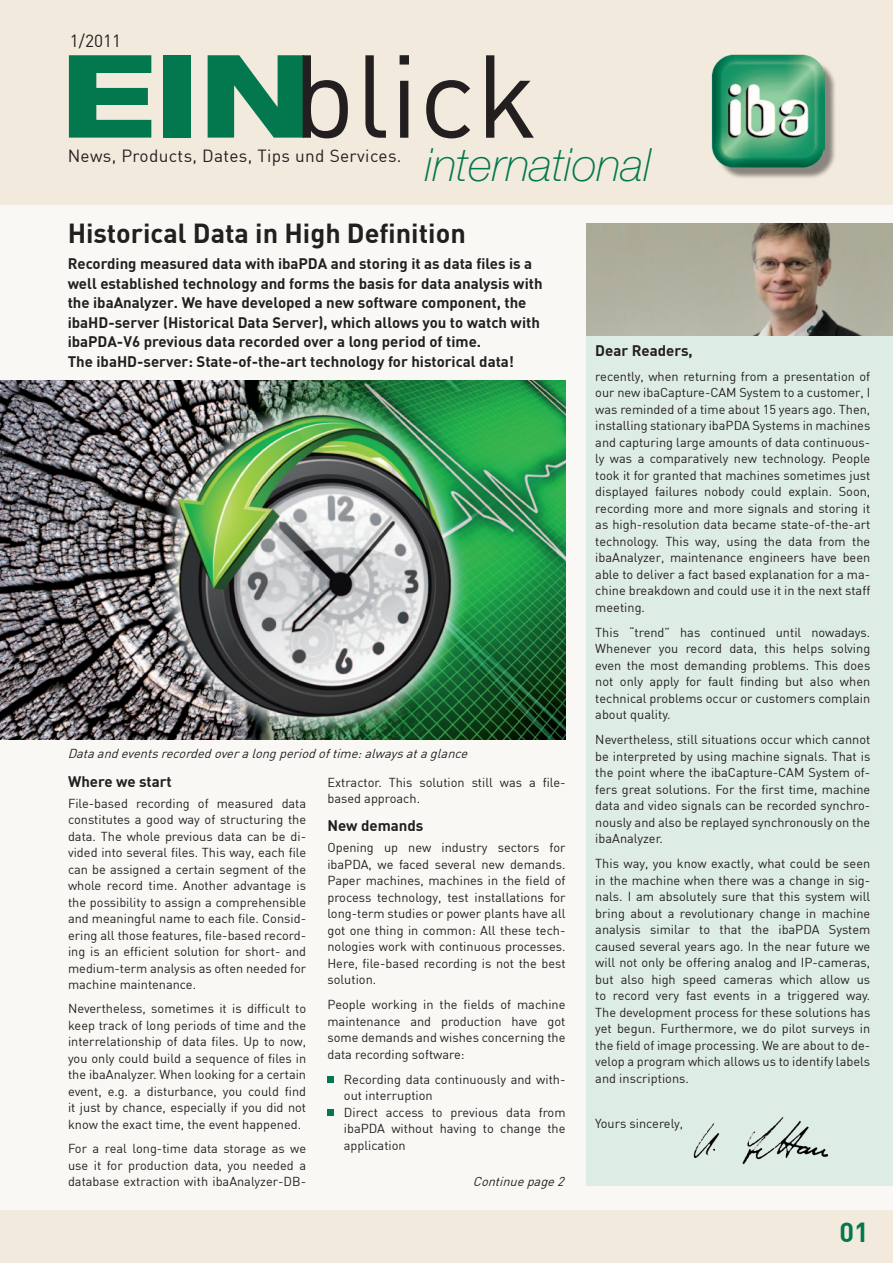
<style>
.page{position:relative;width:893px;height:1263px;background:#fff}
.page>*{position:absolute;margin:0;border:0;box-sizing:border-box;transform-origin:0 0}
.t1{font:115.65px "DIN";color:#231f20}
.t2{font:800 expanded 115.35px "Helvetica Neue LT Pro";color:#03774e}
.t3{font:italic 100 45.9px "Helvetica Neue LT Pro";color:#03774e}
.t4{font:700 27px "DIN";color:#231f20}
.t5{font:700 27px "DIN";color:#03774e}
.t6{font:17.25px "DIN";letter-spacing:.02em;color:#231f20}
.t7{font:700 15px/19.5px "DIN";color:#231f20}
.t8{font:12.75px/16.5px "DIN";color:#231f20;text-align:justify}
.t9{font:italic 12.75px "DIN";color:#231f20}
</style>
<div class="page">
<div style="left:0;top:203px;width:893px;height:1060px;background:#faf8f4"></div>
<div style="left:0;top:0;width:893px;height:204px;background:#f2ebdd"></div>
<div style="left:0;top:1210px;width:893px;height:53px;background:#f2ebdd"></div>
<div style="left:327px;top:1076px;width:7px;height:6px;background:#03774e"></div>
<div style="left:327px;top:1109px;width:7px;height:6px;background:#03774e"></div>
<div style="left:587px;top:223px;width:306px;height:963px;background:#deece6"></div>
<img style="left:693px;top:1117px;width:136px;height:48px">
<img style="left:587px;top:224px;width:306px;height:112px">
<img style="left:0;top:381px;width:566px;height:358px">
<div style="left:716px;top:59px;width:121px;height:120px;background:#231f20;opacity:.5"></div>
<img style="left:712px;top:55px;width:113px;height:112px">
<h3 class="t6" style="left:70px;top:30px;width:53px">1/2011</h3>
<h2 class="t2" style="left:61px;top:22px;width:253px">EIN</h2>
<h1 class="t1" style="left:292px;top:24px;width:247px">blick</h1>
<h3 class="t6" style="left:68px;top:145px;width:335px">News, Products, Dates, Tips und Services.</h3>
<h3 class="t3" style="left:425px;top:138px;width:228px">international</h3>
<h3 class="t4" style="left:68px;top:216px;width:400px">Historical Data in High Definition</h3>
<p class="t7" style="left:68px;top:253px;width:476px">Recording measured data with ibaPDA and storing it as data files is a well established technology and forms the basis for data analysis with the ibaAnalyzer. We have developed a new software component, the ibaHD-server (Historical Data Server), which allows you to watch with ibaPDA-V6 previous data recorded over a long period of time.<br>The ibaHD-server: State-of-the-art technology for historical data!</p>
<p class="t9" style="left:68px;top:745px;width:405px">Dataandeventsrecordedoveralongperiodoftime:alwaysataglance</p>
<p class="t7" style="left:68px;top:771px;width:105px">Where we start</p>
<p class="t8" style="left:68px;top:794px;width:240px">File-based recording of measured data constitutes a good way of structuring the data. The whole previous data can be di&shy;vided into several files. This way, each file can be assigned a certain segment of the whole record time. Another advantage is the possibility to assign a comprehensible and meaningful name to each file. Consid&shy;ering all those features, file-based record&shy;ing is an efficient solution for short- and medium-term analysis as often needed for machine maintenance.</p>
<p class="t8" style="left:68px;top:1000px;width:240px">Nevertheless, sometimes it is difficult to keep track of long periods of time and the interrelationship of data files. Up to now, you only could build a sequence of files in the ibaAnalyzer. When looking for a certain event, e.g. a disturbance, you could find it just by chance, especially if you did not know the exact time, the event happened.</p>
<p class="t8" style="left:68px;top:1140px;width:240px">For a real long-time data storage as we use it for production data, you needed a database extraction with ibaAnalyzer-DB-</p>
<p class="t8" style="left:327px;top:774px;width:240px">Extractor. This solution still was a file&shy;based approach.</p>
<p class="t7" style="left:327px;top:816px;width:97px">New demands</p>
<p class="t8" style="left:327px;top:839px;width:240px">Opening up new industry sectors for ibaPDA, we faced several new demands.<br>Paper machines, machines in the field of process technology, test installations for long-term studies or power plants have all got one thing in common: All these tech&shy;nologies work with continuous processes.<br>Here, file-based recording is not the best solution.</p>
<p class="t8" style="left:327px;top:996px;width:240px">People working in the fields of machine maintenance and production have got some demands and wishes concerning the data recording software:</p>
<p class="t8" style="left:344px;top:1070px;width:223px;text-align:left">Recording data continuously and with&shy;out interruption<br>Direct access to previous data from ibaPDA without having to change the application</p>
<p class="t9" style="left:473px;top:1174px;width:97px">Continuepage2</p>
<p class="t7" style="left:595px;top:340px;width:99px">Dear Readers,</p>
<p class="t8" style="left:595px;top:367px;width:276px">recently, when returning from a presentation of our new ibaCapture-CAM System to a customer, I was reminded of a time about 15 years ago. Then, installing stationary ibaPDA Systems in machines and capturing large amounts of data continuous&shy;ly was a comparatively new technology. People took it for granted that machines sometimes just displayed failures nobody could explain. Soon, recording more and more signals and storing it as high-resolution data became state-of-the-art technology. This way, using the data from the ibaAnalyzer, maintenance engineers have been able to deliver a fact based explanation for a ma&shy;chine breakdown and could use it in the next staff meeting.</p>
<p class="t8" style="left:595px;top:623px;width:276px">This “trend” has continued until nowadays.<br>Whenever you record data, this helps solving even the most demanding problems. This does not only apply for fault finding but also when technical problems occur or customers complain about quality.</p>
<p class="t8" style="left:595px;top:731px;width:276px">Nevertheless, still situations occur which cannot be interpreted by using machine signals. That is the point where the ibaCapture-CAM System of&shy;fers great solutions. For the first time, machine data and video signals can be recorded synchro&shy;nously and also be replayed synchronously on the ibaAnalyzer.</p>
<p class="t8" style="left:595px;top:855px;width:276px">This way, you know exactly, what could be seen in the machine when there was a change in sig&shy;nals. I am absolutely sure that this system will bring about a revolutionary change in machine analysis similar to that the ibaPDA System caused several years ago. In the near future we will not only be offering analog and IP-cameras, but also high speed cameras which allow us to record very fast events in a triggered way.<br>The development process for these solutions has yet begun. Furthermore, we do pilot surveys in the field of image processing. We are about to de&shy;velop a program which allows us to identify labels and inscriptions.</p>
<p class="t8" style="left:595px;top:1115px;width:89px">Yours sincerely,</p>
<h3 class="t5" style="left:839px;top:1214px;width:31px">01</h3>
</div>
